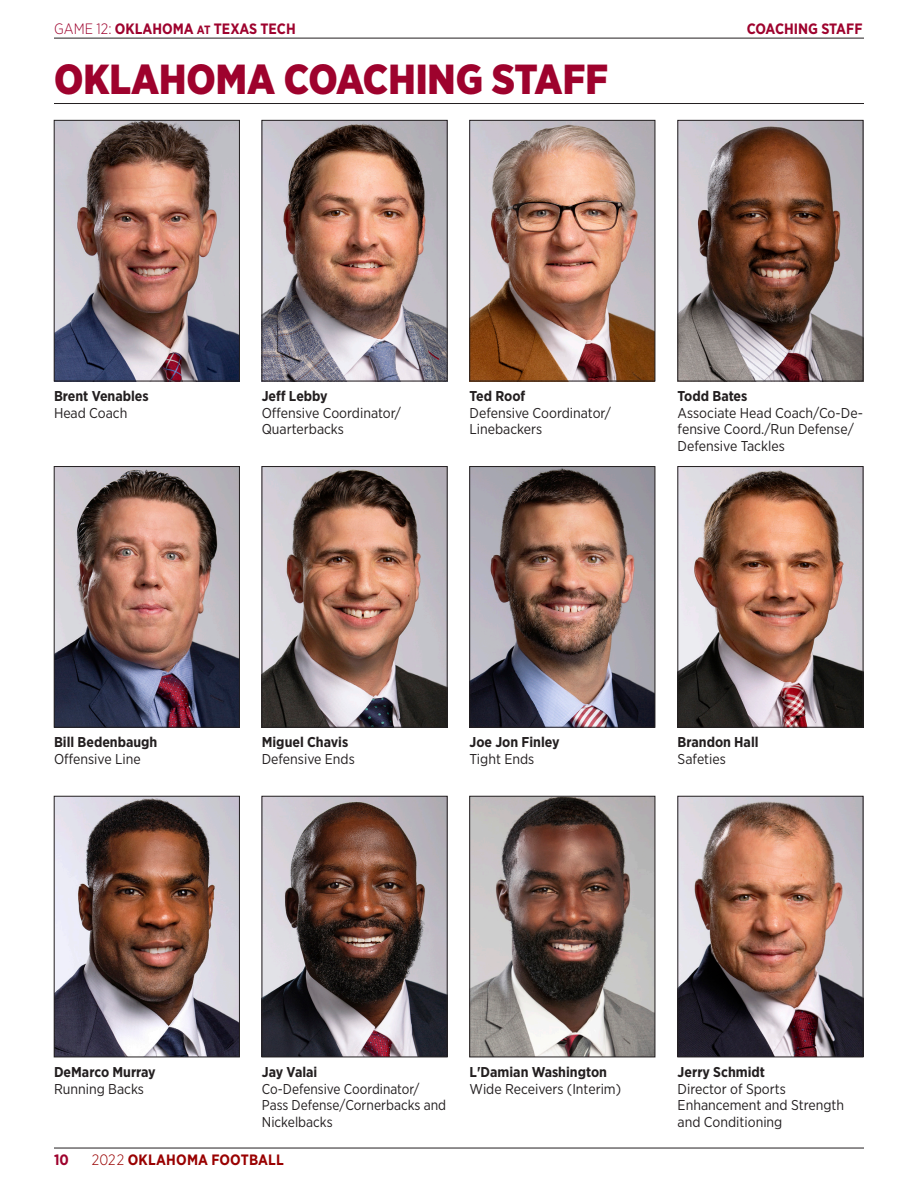
<style>
.page{position:relative;width:918px;height:1188px;background:#fff}
.page>*{position:absolute;margin:0;border:0;box-sizing:border-box;transform-origin:0 0}
.t1{font:900 42px "Gotham Narrow";color:#9e022d}
.t2{font:700 15px "Gotham Narrow";color:#9e022d}
.t3{font:700 15px "Gotham Narrow";letter-spacing:.01em;color:#900}
.t4{font:14.25px/16.5px "Gotham Narrow";color:#231f20}
.t5{font:700 14.25px "Gotham Narrow";color:#231f20}
.t6{font:14.25px/16.5px "Gotham Narrow";color:#231f20;scale:.96 1}
.s1{font-weight:300}
.s2{font-size:12px}
</style>
<div class="page">
<hr style="left:54px;top:1148px;width:810px;height:1px;background:#231f20">
<hr style="left:54px;top:38px;width:810px;height:1px;background:#231f20">
<hr style="left:54px;top:103px;width:810px;height:1px;background:#231f20">
<img style="left:472px;top:468px;width:181px;height:257px">
<div style="left:470px;top:466px;width:185px;height:261px;border:1px solid #231f20"></div>
<img style="left:56px;top:122px;width:182px;height:257px">
<div style="left:54px;top:120px;width:186px;height:261px;border:1px solid #231f20"></div>
<img style="left:264px;top:122px;width:181px;height:257px">
<div style="left:262px;top:120px;width:185px;height:261px;border:1px solid #231f20"></div>
<img style="left:264px;top:798px;width:181px;height:257px">
<div style="left:262px;top:796px;width:185px;height:261px;border:1px solid #231f20"></div>
<img style="left:56px;top:468px;width:182px;height:257px">
<div style="left:54px;top:466px;width:186px;height:261px;border:1px solid #231f20"></div>
<img style="left:680px;top:468px;width:181px;height:257px">
<div style="left:678px;top:466px;width:185px;height:261px;border:1px solid #231f20"></div>
<img style="left:680px;top:122px;width:181px;height:257px">
<div style="left:678px;top:120px;width:185px;height:261px;border:1px solid #231f20"></div>
<img style="left:56px;top:798px;width:182px;height:257px">
<div style="left:54px;top:796px;width:186px;height:261px;border:1px solid #231f20"></div>
<img style="left:472px;top:122px;width:181px;height:257px">
<div style="left:470px;top:120px;width:185px;height:261px;border:1px solid #231f20"></div>
<img style="left:264px;top:468px;width:181px;height:257px">
<div style="left:262px;top:466px;width:185px;height:261px;border:1px solid #231f20"></div>
<img style="left:680px;top:798px;width:181px;height:257px">
<div style="left:678px;top:796px;width:185px;height:261px;border:1px solid #231f20"></div>
<img style="left:472px;top:798px;width:181px;height:257px">
<div style="left:470px;top:796px;width:185px;height:261px;border:1px solid #231f20"></div>
<p class="t2" style="left:54px;top:19px;width:243px"><span class="s1">GAME 12:</span> OKLAHOMA <span class="s2">AT</span> TEXAS TECH</p>
<p class="t2" style="left:747px;top:19px;width:117px">COACHING STAFF</p>
<p class="t1" style="left:54px;top:51px;width:556px">OKLAHOMA COACHING STAFF</p>
<p class="t5" style="left:54px;top:387px;width:96px">Brent Venables</p>
<p class="t4" style="left:54px;top:404px;width:75px">Head Coach</p>
<p class="t5" style="left:262px;top:387px;width:68px">Jeff Lebby</p>
<p class="t4" style="left:262px;top:404px;width:141px">Offensive Coordinator/</p>
<p class="t4" style="left:262px;top:421px;width:84px">Quarterbacks</p>
<p class="t5" style="left:470px;top:387px;width:57px">Ted Roof</p>
<p class="t4" style="left:470px;top:404px;width:143px">Defensive Coordinator/</p>
<p class="t4" style="left:470px;top:421px;width:74px">Linebackers</p>
<p class="t5" style="left:678px;top:387px;width:71px">Todd Bates</p>
<p class="t4" style="left:678px;top:404px;width:187px">Associate Head Coach/Co-De&shy;fensive Coord./Run Defense/<br>Defensive Tackles</p>
<p class="t5" style="left:54px;top:733px;width:105px">Bill Bedenbaugh</p>
<p class="t4" style="left:54px;top:750px;width:88px">Offensive Line</p>
<p class="t5" style="left:262px;top:733px;width:88px">Miguel Chavis</p>
<p class="t4" style="left:262px;top:750px;width:95px">Defensive Ends</p>
<p class="t5" style="left:470px;top:733px;width:92px">Joe Jon Finley</p>
<p class="t4" style="left:470px;top:750px;width:66px">Tight Ends</p>
<p class="t5" style="left:678px;top:733px;width:83px">Brandon Hall</p>
<p class="t4" style="left:678px;top:750px;width:50px">Safeties</p>
<p class="t5" style="left:54px;top:1063px;width:103px">DeMarco Murray</p>
<p class="t4" style="left:54px;top:1080px;width:92px">Running Backs</p>
<p class="t5" style="left:262px;top:1063px;width:57px">Jay Valai</p>
<p class="t6" style="left:262px;top:1080px;width:194px">Co-Defensive Coordinator/<br>Pass Defense/Cornerbacks and<br>Nickelbacks</p>
<p class="t2" style="left:54px;top:1151px;width:16px">10</p>
<p class="t3" style="left:92px;top:1151px;width:193px"><span class="s1">2022</span> OKLAHOMA FOOTBALL</p>
<p class="t5" style="left:470px;top:1063px;width:139px">L'Damian Washington</p>
<p class="t4" style="left:470px;top:1080px;width:153px">Wide Receivers (Interim)</p>
<p class="t5" style="left:678px;top:1063px;width:89px">Jerry Schmidt</p>
<p class="t4" style="left:678px;top:1080px;width:110px">Director of Sports</p>
<p class="t4" style="left:678px;top:1097px;width:168px">Enhancement and Strength and Conditioning</p>
</div>
